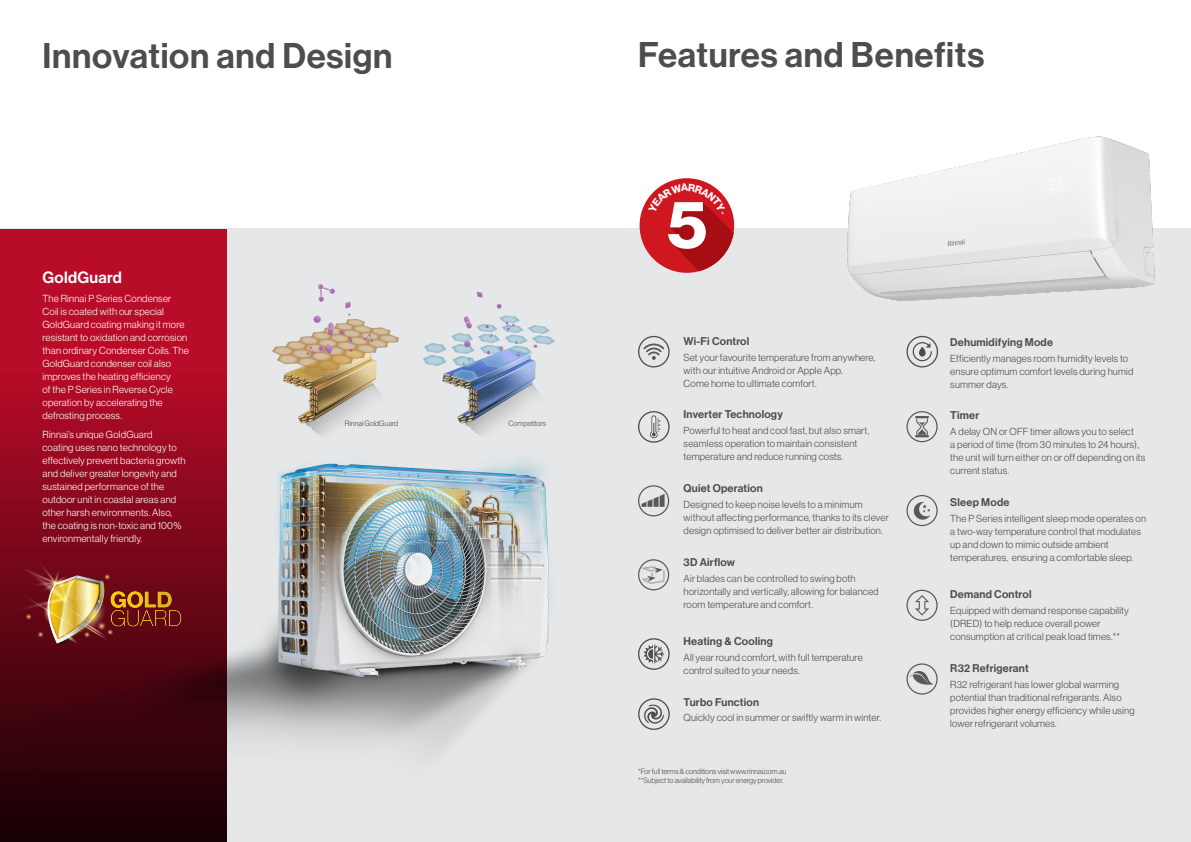
<style>
.page{position:relative;width:1191px;height:842px;background:#fff}
.page>*{position:absolute;margin:0;border:0;box-sizing:border-box;transform-origin:0 0}
.RB_Primary_Heading_B{font:500 35px "Haas Grot Disp 65";letter-spacing:.02em;color:#4d4d4f}
.RB_Sub_Heading_Black{font:500 16px "Haas Grot Disp 65";letter-spacing:.02em;color:#fff}
.RB_Body_Text_Black_8{font:500 11px "Haas Grot Disp 65";letter-spacing:.02em;color:#4d4d4f}
.RB_Body_Text_Black_8-2{font:300 10px/13px "Haas Grot Disp 45";letter-spacing:.02em;color:#4d4d4f}
.RB_Body_Text_Black_8-3{font:300 10px/13px "Haas Grot Disp 45";letter-spacing:.02em;color:#fff}
.RB_T_C_s_Black_85{font:300 7.5px "Haas Grot Disp 45";color:#4d4d4f}
</style>
<div class="page">
<div style="left:0;top:229px;width:1191px;height:613px;background:#e6e7e8"></div>
<img style="left:272px;top:284px;width:282px;height:152px">
<svg style="left:906px;top:495px;width:31px;height:31px"></svg>
<svg style="left:906px;top:411px;width:31px;height:31px"></svg>
<svg style="left:638px;top:559px;width:31px;height:31px"></svg>
<svg style="left:638px;top:485px;width:31px;height:31px"></svg>
<div style="left:638px;top:336px;width:31px;height:31px;border:1px solid #4d4d4f;border-radius:50%"></div>
<svg style="left:643px;top:343px;width:21px;height:17px"></svg>
<div style="left:638px;top:638px;width:31px;height:32px;border:1px solid #4d4d4f;border-radius:50%"></div>
<svg style="left:643px;top:644px;width:21px;height:20px"></svg>
<div style="left:638px;top:698px;width:32px;height:32px;border:1px solid #4d4d4f;border-radius:50%"></div>
<svg style="left:643px;top:704px;width:21px;height:20px"></svg>
<div style="left:0;top:229px;width:227px;height:613px;background:#b90c28"></div>
<div style="left:0;top:368px;width:227px;height:474px;background:linear-gradient(to bottom,#b80b27,#160104)"></div>
<div style="left:906px;top:336px;width:32px;height:31px;border:1px solid #4d4d4f;border-radius:50%"></div>
<svg style="left:911px;top:341px;width:21px;height:21px"></svg>
<div style="left:638px;top:411px;width:31px;height:32px;border:1px solid #4d4d4f;border-radius:50%"></div>
<svg style="left:650px;top:415px;width:10px;height:23px"></svg>
<svg style="left:906px;top:590px;width:31px;height:31px"></svg>
<div style="left:639px;top:178px;width:95px;height:95px;background:#ce171e;border-radius:50%"></div>
<img style="left:17px;top:440px;width:534px;height:351px">
<img style="left:15px;top:562px;width:188px;height:83px">
<img style="left:845px;top:136px;width:312px;height:165px">
<svg style="left:906px;top:663px;width:31px;height:32px"></svg>
<svg style="left:648px;top:184px;width:85px;height:87px"></svg>
<p class="RB_Primary_Heading_B" style="left:43px;top:36px;width:351px">Innovation and Design</p>
<p class="RB_Primary_Heading_B" style="left:638px;top:35px;width:348px">Features and Benefits</p>
<p class="RB_Sub_Heading_Black" style="left:43px;top:269px;width:81px">GoldGuard</p>
<p class="RB_Body_Text_Black_8-3" style="left:43px;top:292px;width:148px">The Rinnai P Series Condenser<br>Coil is coated with our special<br>GoldGuard coating making it more resistant to oxidation and corrosion than ordinary Condenser Coils. The<br>GoldGuard condenser coil also improves the heating efficiency<br>of the P Series in Reverse Cycle operation by accelerating the defrosting process.</p>
<p class="RB_Body_Text_Black_8-3" style="left:43px;top:428px;width:144px">Rinnai’s unique GoldGuard coating uses nano technology to effectively prevent bacteria growth and deliver greater longevity and sustained performance of the outdoor unit in coastal areas and other harsh environments. Also, the coating is non-toxic and 100% environmentally friendly.</p>
<p class="RB_T_C_s_Black_85" style="left:345px;top:419px;width:55px">Rinnai GoldGuard</p>
<p class="RB_T_C_s_Black_85" style="left:508px;top:419px;width:39px">Competitors</p>
<p class="RB_Body_Text_Black_8" style="left:683px;top:335px;width:67px">Wi-Fi Control</p>
<p class="RB_Body_Text_Black_8-2" style="left:683px;top:351px;width:193px">Set your favourite temperature from anywhere, with our intuitive Android or Apple App.<br>Come home to ultimate comfort.</p>
<p class="RB_Body_Text_Black_8" style="left:683px;top:408px;width:101px">Inverter Technology</p>
<p class="RB_Body_Text_Black_8-2" style="left:683px;top:424px;width:187px">Powerful to heat and cool fast, but also smart, seamless operation to maintain consistent temperature and reduce running costs.</p>
<p class="RB_Body_Text_Black_8" style="left:683px;top:482px;width:81px">Quiet Operation</p>
<p class="RB_Body_Text_Black_8-2" style="left:683px;top:498px;width:207px">Designed to keep noise levels to a minimum without affecting performance, thanks to its clever design optimised to deliver better air distribution.</p>
<p class="RB_Body_Text_Black_8" style="left:683px;top:556px;width:53px">3D Airflow</p>
<p class="RB_Body_Text_Black_8-2" style="left:683px;top:572px;width:196px">Air blades can be controlled to swing both horizontally and vertically, allowing for balanced room temperature and comfort.</p>
<p class="RB_Body_Text_Black_8" style="left:683px;top:635px;width:91px">Heating &amp; Cooling</p>
<p class="RB_Body_Text_Black_8-2" style="left:683px;top:651px;width:181px">All year round comfort, with full temperature control suited to your needs.</p>
<p class="RB_Body_Text_Black_8" style="left:683px;top:695px;width:77px">Turbo Function</p>
<p class="RB_Body_Text_Black_8-2" style="left:683px;top:711px;width:199px">Quickly cool in summer or swiftly warm in winter.</p>
<p class="RB_T_C_s_Black_85" style="left:638px;top:767px;width:150px">*For full terms &amp; conditions visit www.rinnai.com.au</p>
<p class="RB_T_C_s_Black_85" style="left:638px;top:776px;width:147px">**Subject to availability from your energy provider.</p>
<p class="RB_Body_Text_Black_8" style="left:950px;top:336px;width:104px">Dehumidifying Mode</p>
<p class="RB_Body_Text_Black_8-2" style="left:950px;top:352px;width:184px">Efficiently manages room humidity levels to ensure optimum comfort levels during humid summer days.</p>
<p class="RB_Body_Text_Black_8" style="left:950px;top:409px;width:31px">Timer</p>
<p class="RB_Body_Text_Black_8-2" style="left:950px;top:425px;width:197px">A delay ON or OFF timer allows you to select<br>a period of time (from 30 minutes to 24 hours), the unit will turn either on or off depending on its current status.</p>
<p class="RB_Body_Text_Black_8" style="left:950px;top:496px;width:61px">Sleep Mode</p>
<p class="RB_Body_Text_Black_8-2" style="left:950px;top:512px;width:197px">The P Series intelligent sleep mode operates on a two-way temperature control that modulates up and down to mimic outside ambient temperatures, ensuring a comfortable sleep.</p>
<p class="RB_Body_Text_Black_8" style="left:950px;top:588px;width:83px">Demand Control</p>
<p class="RB_Body_Text_Black_8-2" style="left:950px;top:604px;width:180px">Equipped with demand response capability (DRED) to help reduce overall power consumption at critical peak load times.**</p>
<p class="RB_Body_Text_Black_8" style="left:950px;top:661px;width:80px">R32 Refrigerant</p>
<p class="RB_Body_Text_Black_8-2" style="left:950px;top:678px;width:186px">R32 refrigerant has lower global warming potential than traditional refrigerants. Also provides higher energy efficiency while using lower refrigerant volumes.</p>
</div>
